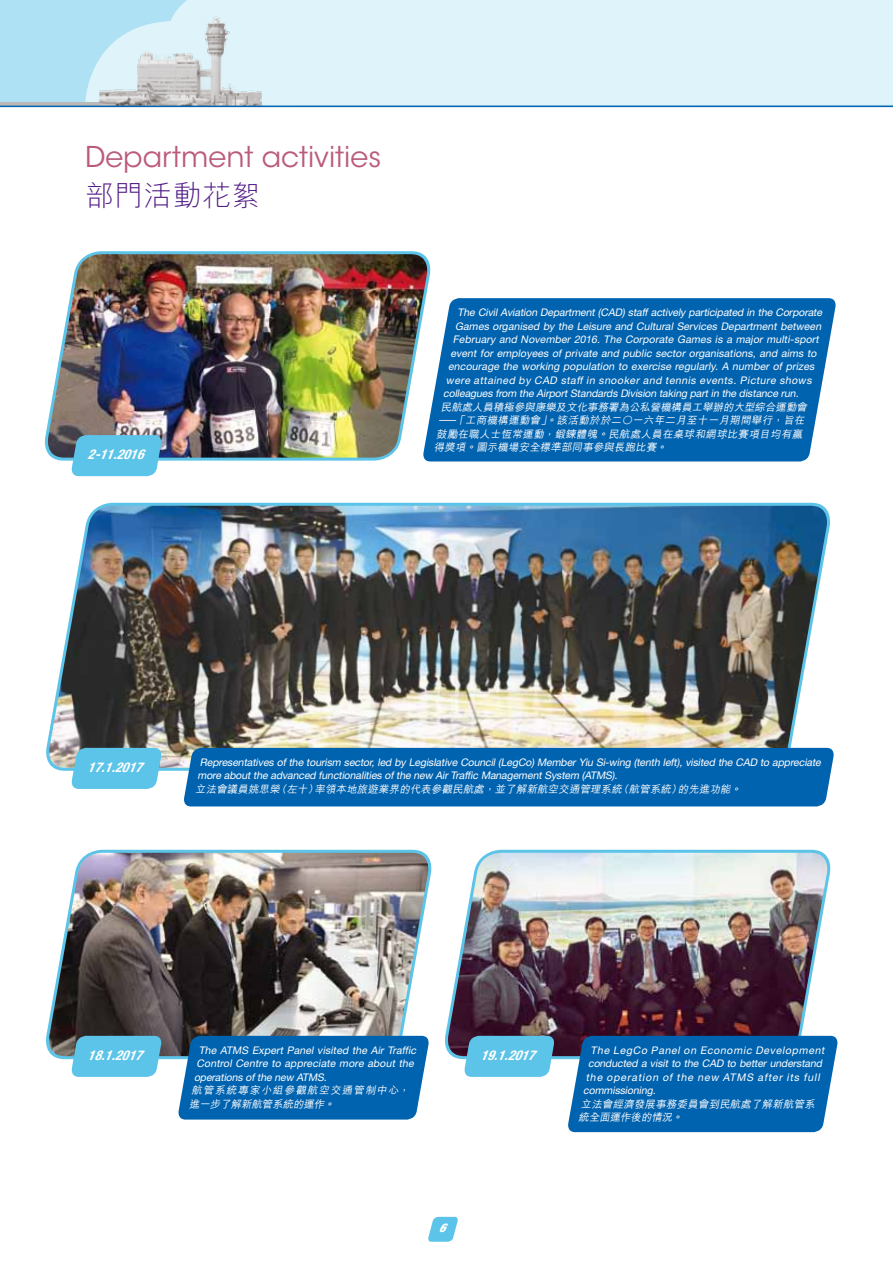
<style>
.page{position:relative;width:893px;height:1263px;background:#fff}
.page>*{position:absolute;margin:0;border:0;box-sizing:border-box;transform-origin:0 0}
.t1{font:28.5px "ITC Avant Garde Std";color:#bb5b7c}
.t2{font:300 28.5px "M Hei HK";letter-spacing:.03em;color:#521b86}
.t3{font:italic 700 condensed 13.5px "Helvetica Neue LT Std";letter-spacing:.02em;color:#fff}
.t4{font:italic 900 condensed 12px "Helvetica Neue LT Std";color:#fff}
.t5{font:italic 10.5px/13.5px "Helvetica Neue LT Std";color:#fff}
.t6{font:italic 500 10.5px/13.5px "M Hei HK";color:#fff}
</style>
<div class="page">
<img style="left:46px;top:849px;width:386px;height:211px">
<svg style="left:70px;top:1036px;width:93px;height:41px"></svg>
<img style="left:46px;top:502px;width:785px;height:269px">
<img style="left:44px;top:251px;width:392px;height:211px">
<svg style="left:70px;top:435px;width:93px;height:41px"></svg>
<svg style="left:70px;top:748px;width:93px;height:41px"></svg>
<div style="left:183px;top:748px;width:651px;height:58px;background:#0063b0"></div>
<div style="left:177px;top:1036px;width:253px;height:83px;background:#0063b0"></div>
<svg style="left:422px;top:298px;width:414px;height:163px;fill:#0063b0"></svg>
<svg style="left:439px;top:420px;width:17px;height:1px"></svg>
<img style="left:444px;top:849px;width:388px;height:211px">
<svg style="left:463px;top:1036px;width:92px;height:41px"></svg>
<div style="left:567px;top:1036px;width:271px;height:96px;background:#0063b0"></div>
<div style="left:0;top:0;width:893px;height:106px;background:#aee1f4"></div>
<div style="left:85px;top:0;width:807px;height:105px;background:#def3fa"></div>
<svg style="left:428px;top:1217px;width:30px;height:25px"></svg>
<hr style="left:0;top:102px;width:262px;height:3px;background:#bab9b9">
<img style="left:99px;top:10px;width:163px;height:96px">
<hr style="left:0;top:106px;width:893px;height:1px;background:#0063b0">
<svg style="left:892px;top:0;width:1px;height:105px"></svg>
<h1 class="t1" style="left:85px;top:139px;width:298px">Department activities</h1>
<h1 class="t2" style="left:85px;top:181px;width:177px">部門活動花絮</h1>
<p class="t3" style="left:88px;top:446px;width:57px">2-11.2016</p>
<p class="t5" style="left:458px;top:305px;width:368px">The Civil Aviation Department (CAD) staff actively participated in the Corporate</p>
<p class="t5" style="left:455px;top:319px;width:370px">Games organised by the Leisure and Cultural Services Department between</p>
<p class="t5" style="left:453px;top:332px;width:370px">February and November 2016. The Corporate Games is a major multi-sport</p>
<p class="t5" style="left:450px;top:346px;width:370px">event for employees of private and public sector organisations, and aims to</p>
<p class="t5" style="left:448px;top:359px;width:370px">encourage the working population to exercise regularly. A number of prizes</p>
<p class="t5" style="left:446px;top:373px;width:369px">were attained by CAD staff in snooker and tennis events. Picture shows</p>
<p class="t5" style="left:443px;top:386px;width:359px">colleagues from the Airport Standards Division taking part in the distance run.</p>
<p class="t6" style="left:441px;top:399px;width:370px">民航處人員積極參與康樂及文化事務署為公私營機構員工舉辦的大型綜合運動會</p>
<p class="t6" style="left:454px;top:412px;width:354px">「工商機構運動會」。該活動於於二○一六年二月至十一月期間舉行，旨在</p>
<p class="t6" style="left:436px;top:426px;width:370px">鼓勵在職人士恆常運動，鍛鍊體魄。民航處人員在桌球和網球比賽項目均有贏</p>
<p class="t6" style="left:434px;top:440px;width:237px">得獎項。圖示機場安全標準部同事參與長跑比賽。</p>
<p class="t3" style="left:88px;top:759px;width:56px">17.1.2017</p>
<p class="t5" style="left:198px;top:755px;width:627px">Representatives of the tourism sector, led by Legislative Council (LegCo) Member Yiu Si-wing (tenth left), visited the CAD to appreciate more about the advanced functionalities of the new Air Traffic Management System (ATMS).</p>
<p class="t6" style="left:195px;top:781px;width:550px">立法會議員姚思榮（左十）率領本地旅遊業界的代表參觀民航處，並了解新航空交通管理系統（航管系統）的先進功能。</p>
<p class="t3" style="left:88px;top:1047px;width:56px">18.1.2017</p>
<p class="t5" style="left:194px;top:1043px;width:226px;text-indent:5px">The ATMS Expert Panel visited the Air Traffic<br>Control Centre to appreciate more about the operations of the new ATMS.</p>
<p class="t6" style="left:189px;top:1083px;width:224px">航管系統專家小組參觀航空交通管制中心，進一步了解新航管系統的運作。</p>
<p class="t3" style="left:480px;top:1047px;width:55px">19.1.2017</p>
<p class="t5" style="left:591px;top:1043px;width:238px">The LegCo Panel on Economic Development</p>
<p class="t5" style="left:588px;top:1056px;width:238px">conducted a visit to the CAD to better understand</p>
<p class="t5" style="left:586px;top:1070px;width:238px">the operation of the new ATMS after its full</p>
<p class="t5" style="left:583px;top:1083px;width:76px">commissioning.</p>
<p class="t6" style="left:579px;top:1096px;width:240px">立法會經濟發展事務委員會到民航處了解新航管系統全面運作後的情況。</p>
<p class="t4" style="left:439px;top:1221px;width:8px">6</p>
</div>
